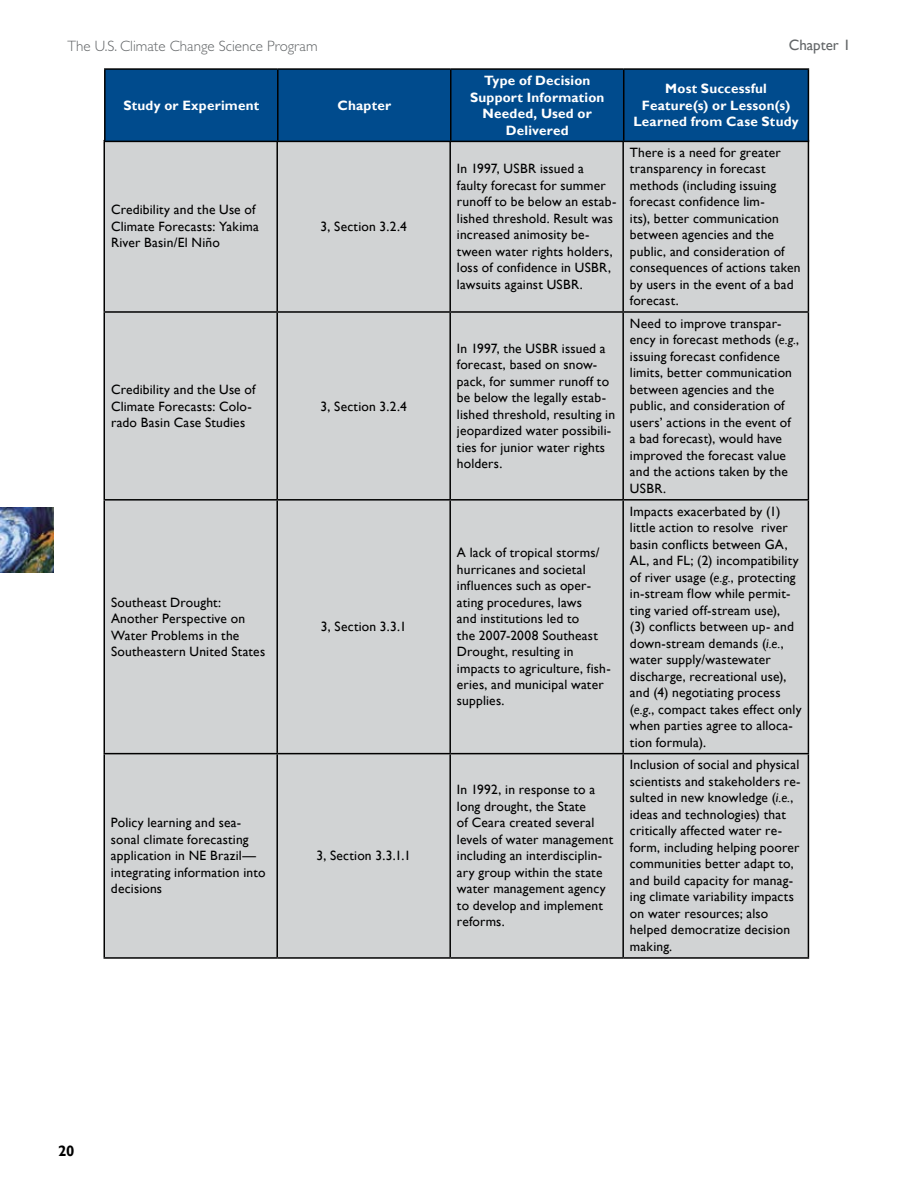
<style>
.page{position:relative;width:918px;height:1188px;background:#fff}
.page>*{position:absolute;margin:0;border:0;box-sizing:border-box;transform-origin:0 0}
.t1{font:300 15px "Gill Sans";color:#626567}
.t2{font:15px "Gill Sans";color:#626567}
.t3{font:700 15px "Gill Sans";color:#000}
.t4{font:13.5px/16.5px "Gill Sans";letter-spacing:.015em;color:#000}
.t5{font:700 13.5px/16.5px "Gill Sans";letter-spacing:.015em;color:#fff;text-align:center}
.s1{font-style:italic}
</style>
<div class="page">
<img style="left:0;top:507px;width:53px;height:66px">
<div style="left:105px;top:142px;width:703px;height:815px;background:#d1d3d4"></div>
<hr style="left:104px;top:141px;width:1px;height:170px;background:#000">
<hr style="left:276px;top:141px;width:2px;height:170px;background:#000">
<hr style="left:449px;top:141px;width:2px;height:170px;background:#000">
<hr style="left:622px;top:141px;width:2px;height:170px;background:#000">
<hr style="left:808px;top:141px;width:1px;height:170px;background:#000">
<hr style="left:104px;top:311px;width:173px;height:2px;background:#000">
<hr style="left:104px;top:313px;width:1px;height:186px;background:#000">
<hr style="left:277px;top:311px;width:173px;height:2px;background:#000">
<hr style="left:276px;top:313px;width:2px;height:186px;background:#000">
<hr style="left:450px;top:311px;width:173px;height:2px;background:#000">
<hr style="left:449px;top:313px;width:2px;height:186px;background:#000">
<hr style="left:623px;top:311px;width:186px;height:2px;background:#000">
<hr style="left:622px;top:313px;width:2px;height:186px;background:#000">
<hr style="left:808px;top:313px;width:1px;height:186px;background:#000">
<hr style="left:104px;top:499px;width:173px;height:2px;background:#000">
<hr style="left:104px;top:501px;width:1px;height:252px;background:#000">
<hr style="left:277px;top:499px;width:173px;height:2px;background:#000">
<hr style="left:276px;top:501px;width:2px;height:252px;background:#000">
<hr style="left:450px;top:499px;width:173px;height:2px;background:#000">
<hr style="left:449px;top:501px;width:2px;height:252px;background:#000">
<hr style="left:623px;top:499px;width:186px;height:2px;background:#000">
<hr style="left:622px;top:501px;width:2px;height:252px;background:#000">
<hr style="left:808px;top:501px;width:1px;height:252px;background:#000">
<hr style="left:104px;top:753px;width:173px;height:1px;background:#000">
<hr style="left:104px;top:754px;width:1px;height:203px;background:#000">
<hr style="left:277px;top:753px;width:173px;height:1px;background:#000">
<hr style="left:276px;top:754px;width:2px;height:203px;background:#000">
<hr style="left:450px;top:753px;width:173px;height:1px;background:#000">
<hr style="left:449px;top:754px;width:2px;height:203px;background:#000">
<hr style="left:623px;top:753px;width:186px;height:1px;background:#000">
<hr style="left:622px;top:754px;width:2px;height:203px;background:#000">
<hr style="left:808px;top:754px;width:1px;height:203px;background:#000">
<hr style="left:104px;top:957px;width:173px;height:2px;background:#000">
<hr style="left:277px;top:957px;width:173px;height:2px;background:#000">
<hr style="left:450px;top:957px;width:173px;height:2px;background:#000">
<hr style="left:623px;top:957px;width:186px;height:2px;background:#000">
<div style="left:106px;top:70px;width:702px;height:71px;background:#004b8d"></div>
<hr style="left:104px;top:68px;width:174px;height:2px;background:#000">
<hr style="left:104px;top:70px;width:2px;height:71px;background:#000">
<hr style="left:278px;top:68px;width:173px;height:2px;background:#000">
<hr style="left:277px;top:70px;width:2px;height:71px;background:#000">
<hr style="left:451px;top:68px;width:173px;height:2px;background:#000">
<hr style="left:450px;top:70px;width:2px;height:71px;background:#000">
<hr style="left:624px;top:68px;width:185px;height:2px;background:#000">
<hr style="left:623px;top:70px;width:1px;height:71px;background:#000">
<hr style="left:808px;top:70px;width:1px;height:71px;background:#000">
<hr style="left:104px;top:141px;width:174px;height:1px;background:#000">
<hr style="left:278px;top:141px;width:173px;height:1px;background:#000">
<hr style="left:451px;top:141px;width:173px;height:1px;background:#000">
<hr style="left:624px;top:141px;width:185px;height:1px;background:#000">
<p class="t1" style="left:68px;top:37px;width:252px">The U.S. Climate Change Science Program</p>
<p class="t2" style="left:789px;top:36px;width:63px">Chapter 1</p>
<p class="t5" style="left:123px;top:97px;width:137px">Study or Experiment</p>
<p class="t5" style="left:337px;top:97px;width:55px">Chapter</p>
<p class="t4" style="left:111px;top:202px;width:149px">Credibility and the Use of<br>Climate Forecasts: Yakima<br>River Basin/El Niño</p>
<p class="t4" style="left:111px;top:381px;width:146px">Credibility and the Use of<br>Climate Forecasts: Colo&shy;rado Basin Case Studies</p>
<p class="t4" style="left:321px;top:218px;width:88px">3, Section 3.2.4</p>
<p class="t4" style="left:321px;top:398px;width:88px">3, Section 3.2.4</p>
<p class="t4" style="left:111px;top:594px;width:156px">Southeast Drought:<br>Another Perspective on<br>Water Problems in the<br>Southeastern United States</p>
<p class="t4" style="left:321px;top:619px;width:87px">3, Section 3.3.1</p>
<p class="t4" style="left:111px;top:815px;width:156px">Policy learning and sea&shy;sonal climate forecasting application in NE Brazil— integrating information into decisions</p>
<p class="t4" style="left:316px;top:848px;width:96px">3, Section 3.3.1.1</p>
<p class="t5" style="left:470px;top:73px;width:136px">Type of Decision<br>Support Information<br>Needed, Used or<br>Delivered</p>
<p class="t5" style="left:633px;top:81px;width:167px">Most Successful<br>Feature(s) or Lesson(s)<br>Learned from Case Study</p>
<p class="t4" style="left:457px;top:161px;width:161px">In 1997, USBR issued a faulty forecast for summer runoff to be below an estab&shy;lished threshold. Result was increased animosity be&shy;tween water rights holders, loss of confidence in USBR, lawsuits against USBR.</p>
<p class="t4" style="left:457px;top:340px;width:160px">In 1997, the USBR issued a forecast, based on snow&shy;pack, for summer runoff to be below the legally estab&shy;lished threshold, resulting in jeopardized water possibili&shy;ties for junior water rights holders.</p>
<p class="t4" style="left:457px;top:544px;width:155px">A lack of tropical storms/ hurricanes and societal influences such as oper&shy;ating procedures, laws<br>and institutions led to<br>the 2007-2008 Southeast<br>Drought, resulting in impacts to agriculture, fish&shy;eries, and municipal water supplies.</p>
<p class="t4" style="left:457px;top:782px;width:158px">In 1992, in response to a long drought, the State<br>of Ceara created several levels of water management including an interdisciplin&shy;ary group within the state water management agency to develop and implement reforms.</p>
<p class="t4" style="left:630px;top:144px;width:172px">There is a need for greater transparency in forecast methods (including issuing forecast confidence lim-<br>its), better communication between agencies and the public, and consideration of consequences of actions taken by users in the event of a bad forecast.</p>
<p class="t4" style="left:630px;top:315px;width:171px">Need to improve transpar&shy;ency in forecast methods (<span class="s1">e.g.</span>, issuing forecast confidence limits, better communication between agencies and the public, and consideration of users’ actions in the event of a bad forecast), would have improved the forecast value and the actions taken by the<br>USBR.</p>
<p class="t4" style="left:630px;top:503px;width:173px">Impacts exacerbated by (1) little action to resolve river basin conflicts between GA,<br>AL, and FL; (2) incompatibility of river usage (<span class="s1">e.g.</span>, protecting in-stream flow while permit&shy;ting varied off-stream use),<br>(3) conflicts between up- and down-stream demands (<span class="s1">i.e.</span>, water supply/wastewater discharge, recreational use), and (4) negotiating process (<span class="s1">e.g</span>., compact takes effect only when parties agree to alloca&shy;tion formula).</p>
<p class="t4" style="left:630px;top:757px;width:172px">Inclusion of social and physical scientists and stakeholders re&shy;sulted in new knowledge (<span class="s1">i.e.</span>, ideas and technologies) that critically affected water re&shy;form, including helping poorer communities better adapt to, and build capacity for manag&shy;ing climate variability impacts on water resources; also helped democratize decision making.</p>
<p class="t3" style="left:58px;top:1142px;width:18px">20</p>
</div>
